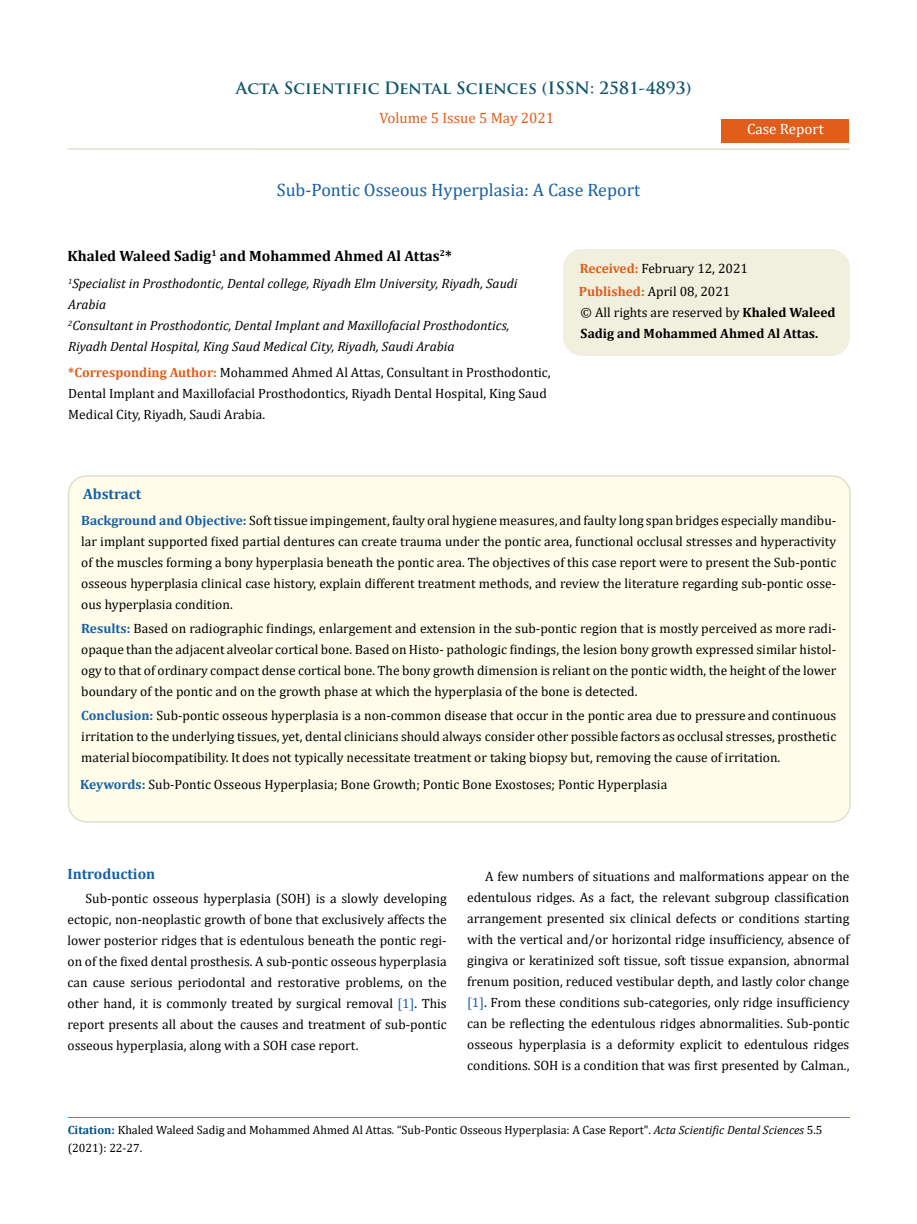
<style>
.page{position:relative;width:917px;height:1224px;background:#fff}
.page>*{position:absolute;margin:0;border:0;box-sizing:border-box;transform-origin:0 0}
.t1{font:18px "Cambria";color:#1560a6}
.t2{font:700 16.5px "Trajan Pro";color:#0e546a}
.t3{font:700 15px "Cambria";color:#000}
.t4{font:15px "Cambria";color:#e05d1a}
.t5{font:700 15px "Cambria";color:#1560a6}
.t6{font:15px "Cambria";color:#fff}
.t7{font:13.5px/21px "Cambria";color:#000;text-align:justify}
.t8{font:italic 13.5px/21px "Cambria";color:#000}
.t9{font:700 13.5px/21px "Cambria";color:#000}
.t10{font:12px/18px "Cambria";color:#000}
.s1{font-weight:700;color:#e05d1a}
.s2{font-weight:400}
.s3{font-weight:700;color:#1560a6}
.s4{color:#1560a6}
.s5{font-weight:700;color:#035089}
.s6{font-style:italic}
</style>
<div class="page">
<div style="left:721px;top:119px;width:128px;height:23px;background:#e05d1a"></div>
<div style="left:563px;top:250px;width:286px;height:105px;background:#f1f0de;border-radius:18px"></div>
<div style="left:563px;top:249px;width:286px;height:107px;border:2px solid #f1f0de;border-radius:18px"></div>
<div style="left:68px;top:476px;width:782px;height:346px;background:#fffde9;border-radius:18px"></div>
<div style="left:68px;top:475px;width:782px;height:348px;border:2px solid #e0dfcd;border-radius:18px"></div>
<hr style="left:68px;top:1118px;width:781px;height:1px;background:#e05d1a">
<hr style="left:67px;top:148px;width:782px;height:2px;background:#e0dfcd">
<p class="t2" style="left:236px;top:77px;width:457px">Acta Scientific Dental Sciences (ISSN: 2581-4893)</p>
<p class="t4" style="left:379px;top:109px;width:176px">Volume 5 Issue 5 May 2021</p>
<h1 class="t1" style="left:277px;top:180px;width:365px">Sub-Pontic Osseous Hyperplasia: A Case Report</h1>
<p class="t6" style="left:747px;top:120px;width:78px">Case Report</p>
<p class="t3" style="left:67px;top:246px;width:386px">Khaled Waleed Sadig<sup>1</sup> and Mohammed Ahmed Al Attas<sup>2</sup>*</p>
<p class="t8" style="left:68px;top:273px;width:451px"><sup>1</sup>Specialist in Prosthodontic, Dental college, Riyadh Elm University, Riyadh, Saudi Arabia<br><sup>2</sup>Consultant in Prosthodontic, Dental Implant and Maxillofacial Prosthodontics, Riyadh Dental Hospital, King Saud Medical City, Riyadh, Saudi Arabia</p>
<p class="t7" style="left:68px;top:362px;width:484px;text-align:left"><span class="s1">*Corresponding Author:</span> Mohammed Ahmed Al Attas, Consultant in Prosthodontic,<br>Dental Implant and Maxillofacial Prosthodontics, Riyadh Dental Hospital, King Saud<br>Medical City, Riyadh, Saudi Arabia.</p>
<p class="t7" style="left:578px;top:257px;width:171px;line-height:23px"><span class="s1">Received:</span> February 12, 2021<br><span class="s1">Published:</span> April 08, 2021</p>
<p class="t9" style="left:580px;top:302px;width:256px"><span class="s2">© All rights are reserved by</span> Khaled Waleed<br>Sadig and Mohammed Ahmed Al Attas.</p>
<p class="t5" style="left:83px;top:484px;width:60px">Abstract</p>
<p class="t7" style="left:81px;top:510px;width:756px"><span class="s3">Background and Objective:</span> Soft tissue impingement, faulty oral hygiene measures, and faulty long span bridges especially mandibu&shy;lar implant supported fixed partial dentures can create trauma under the pontic area, functional occlusal stresses and hyperactivity of the muscles forming a bony hyperplasia beneath the pontic area. The objectives of this case report were to present the Sub-pontic osseous hyperplasia clinical case history, explain different treatment methods, and review the literature regarding sub-pontic osse&shy;ous hyperplasia condition.</p>
<p class="t7" style="left:81px;top:618px;width:756px"><span class="s3">Results:</span> Based on radiographic findings, enlargement and extension in the sub-pontic region that is mostly perceived as more radi&shy;opaque than the adjacent alveolar cortical bone. Based on Histo- pathologic findings, the lesion bony growth expressed similar histol&shy;ogy to that of ordinary compact dense cortical bone. The bony growth dimension is reliant on the pontic width, the height of the lower boundary of the pontic and on the growth phase at which the hyperplasia of the bone is detected.</p>
<p class="t7" style="left:81px;top:705px;width:756px"><span class="s3">Conclusion:</span> Sub-pontic osseous hyperplasia is a non-common disease that occur in the pontic area due to pressure and continuous irritation to the underlying tissues, yet, dental clinicians should always consider other possible factors as occlusal stresses, prosthetic material biocompatibility. It does not typically necessitate treatment or taking biopsy but, removing the cause of irritation.</p>
<p class="t7" style="left:80px;top:774px;width:588px"><span class="s3">Keywords:</span> Sub-Pontic Osseous Hyperplasia; Bone Growth; Pontic Bone Exostoses; Pontic Hyperplasia</p>
<p class="t5" style="left:67px;top:863px;width:89px">Introduction</p>
<p class="t7" style="left:67px;top:888px;width:381px;text-indent:18px">Sub-pontic osseous hyperplasia (SOH) is a slowly developing ectopic, non-neoplastic growth of bone that exclusively affects the lower posterior ridges that is edentulous beneath the pontic regi&shy;on of the fixed dental prosthesis. A sub-pontic osseous hyperplasia can cause serious periodontal and restorative problems, on the other hand, it is commonly treated by surgical removal <span class="s4">[1]</span>. This report presents all about the causes and treatment of sub-pontic osseous hyperplasia, along with a SOH case report.</p>
<p class="t7" style="left:467px;top:866px;width:384px;text-indent:18px">A few numbers of situations and malformations appear on the edentulous ridges. As a fact, the relevant subgroup classification arrangement presented six clinical defects or conditions starting with the vertical and/or horizontal ridge insufficiency, absence of gingiva or keratinized soft tissue, soft tissue expansion, abnormal frenum position, reduced vestibular depth, and lastly color change <span class="s4">[1]</span>. From these conditions sub-categories, only ridge insufficiency can be reflecting the edentulous ridges abnormalities. Sub-pontic osseous hyperplasia is a deformity explicit to edentulous ridges conditions. SOH is a condition that was first presented by Calman.,</p>
<p class="t10" style="left:68px;top:1121px;width:756px"><span class="s5">Citation:</span> Khaled Waleed Sadig and Mohammed Ahmed Al Attas<span class="s6">.</span> “Sub-Pontic Osseous Hyperplasia: A Case Report". <span class="s6">Acta Scientific Dental Sciences</span> 5.5 (2021): 22-27.</p>
</div>
